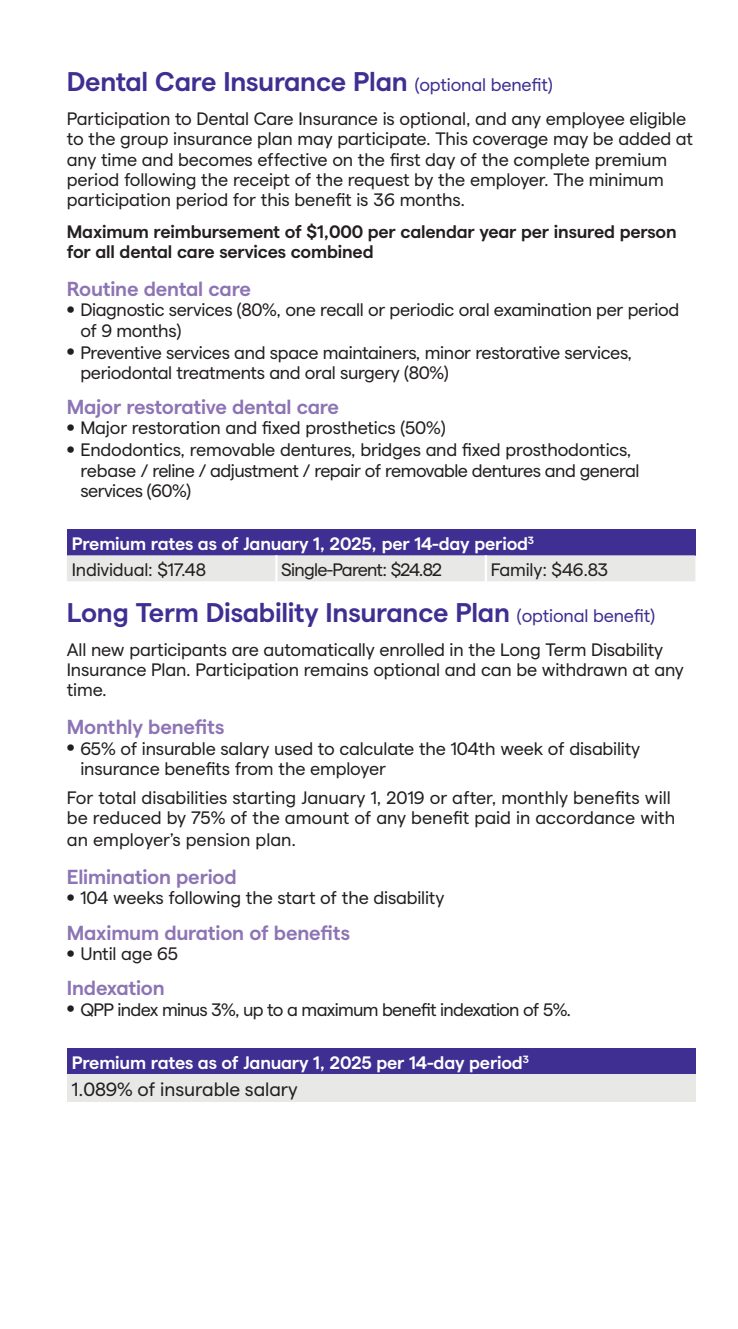
<style>
.page{position:relative;width:738px;height:1329px;background:#fff}
.page>*{position:absolute;margin:0;border:0;box-sizing:border-box;transform-origin:0 0}
.t1{font:700 27px "Matter Beneva Semi";letter-spacing:-.01em;color:#402f92}
.t2{font:700 20.25px "Matter Beneva Semi";letter-spacing:-.01em;color:#8d74b4}
.t3{font:19.12px "Matter Beneva Regular";color:#231f20}
.t4{font:18px/20.2px "Matter Beneva Regular";letter-spacing:-.01em;color:#231f20}
.t5{font:18px/20.2px "Matter Beneva Regular";letter-spacing:-.03em;color:#231f20}
.t6{font:700 18px/20.2px "Matter Beneva Semi";letter-spacing:-.01em;color:#231f20}
.t7{font:700 18px "Matter Beneva Semi";letter-spacing:-.01em;color:#fff}
.t8{font:18px "Matter Beneva Regular";letter-spacing:-.04em;color:#231f20}
.s1{font-family:"Matter Beneva Regular";font-weight:400;font-size:18px}
.s2{font-size:16.2px}
</style>
<div class="page">
<div style="left:67px;top:529px;width:628px;height:26px;background:#402f92"></div>
<div style="left:67px;top:555px;width:628px;height:26px;background:#e8e9e7"></div>
<hr style="left:275px;top:555px;width:2px;height:26px;background:#fff">
<hr style="left:484px;top:555px;width:2px;height:26px;background:#fff">
<div style="left:67px;top:1048px;width:628px;height:26px;background:#402f92"></div>
<div style="left:67px;top:1074px;width:628px;height:27px;background:#e8e9e7"></div>
<h1 class="t1" style="left:67px;top:62px;width:487px">Dental Care Insurance Plan <span class="s1">(optional benefit)</span></h1>
<p class="t4" style="left:67px;top:107px;width:627px">Participation to Dental Care Insurance is optional, and any employee eligible to the group insurance plan may participate. This coverage may be added at any time and becomes effective on the first day of the complete premium period following the receipt of the request by the employer. The minimum participation period for this benefit is 36 months.</p>
<p class="t6" style="left:67px;top:219px;width:611px">Maximum reimbursement of $1,000 per calendar year per insured person for all dental care services combined</p>
<p class="t2" style="left:67px;top:274px;width:185px">Routine dental care</p>
<p class="t4" style="left:80px;top:298px;width:600px;text-indent:-14px"><span class="s2">•</span> Diagnostic services (80%, one recall or periodic oral examination per period of 9 months)</p>
<p class="t4" style="left:80px;top:340px;width:553px;text-indent:-14px"><span class="s2">•</span> Preventive services and space maintainers, minor restorative services, periodontal treatments and oral surgery (80%)</p>
<p class="t2" style="left:67px;top:392px;width:273px">Major restorative dental care</p>
<p class="t4" style="left:67px;top:416px;width:380px"><span class="s2">•</span> Major restoration and fixed prosthetics (50%)</p>
<p class="t5" style="left:80px;top:438px;width:560px;text-indent:-14px"><span class="s2">•</span> Endodontics, removable dentures, bridges and fixed prosthodontics, rebase / reline / adjustment / repair of removable dentures and general services (60%)</p>
<p class="t7" style="left:72px;top:531px;width:463px">Premium rates as of January 1, 2025, per 14-day period<sup>3</sup></p>
<p class="t4" style="left:72px;top:558px;width:136px">Individual: $17.48</p>
<p class="t8" style="left:281px;top:557px;width:162px">Single-Parent: $24.82</p>
<p class="t4" style="left:490px;top:558px;width:119px">Family: $46.83</p>
<h1 class="t1" style="left:67px;top:592px;width:589px">Long Term Disability Insurance Plan <span class="s1">(optional benefit)</span></h1>
<p class="t4" style="left:67px;top:637px;width:618px">All new participants are automatically enrolled in the Long Term Disability<br>Insurance Plan. Participation remains optional and can be withdrawn at any time.</p>
<p class="t2" style="left:67px;top:712px;width:159px">Monthly benefits</p>
<p class="t4" style="left:80px;top:736px;width:561px;text-indent:-14px"><span class="s2">•</span> 65% of insurable salary used to calculate the 104th week of disability insurance benefits from the employer</p>
<p class="t4" style="left:67px;top:785px;width:609px">For total disabilities starting January 1, 2019 or after, monthly benefits will be reduced by 75% of the amount of any benefit paid in accordance with</p>
<p class="t4" style="left:67px;top:827px;width:231px">an employer’s pension plan.</p>
<p class="t2" style="left:67px;top:862px;width:171px">Elimination period</p>
<p class="t4" style="left:67px;top:886px;width:379px"><span class="s2">•</span> 104 weeks following the start of the disability</p>
<p class="t2" style="left:67px;top:917px;width:284px">Maximum duration of benefits</p>
<p class="t4" style="left:67px;top:942px;width:113px"><span class="s2">•</span> Until age 65</p>
<p class="t2" style="left:67px;top:973px;width:99px">Indexation</p>
<p class="t8" style="left:67px;top:996px;width:505px"><span class="s2">•</span> QPP index minus 3%, up to a maximum benefit indexation of 5%.</p>
<p class="t7" style="left:72px;top:1049px;width:458px">Premium rates as of January 1, 2025 per 14-day period<sup>3</sup></p>
<p class="t3" style="left:72px;top:1075px;width:227px">1.089% of insurable salary</p>
</div>
